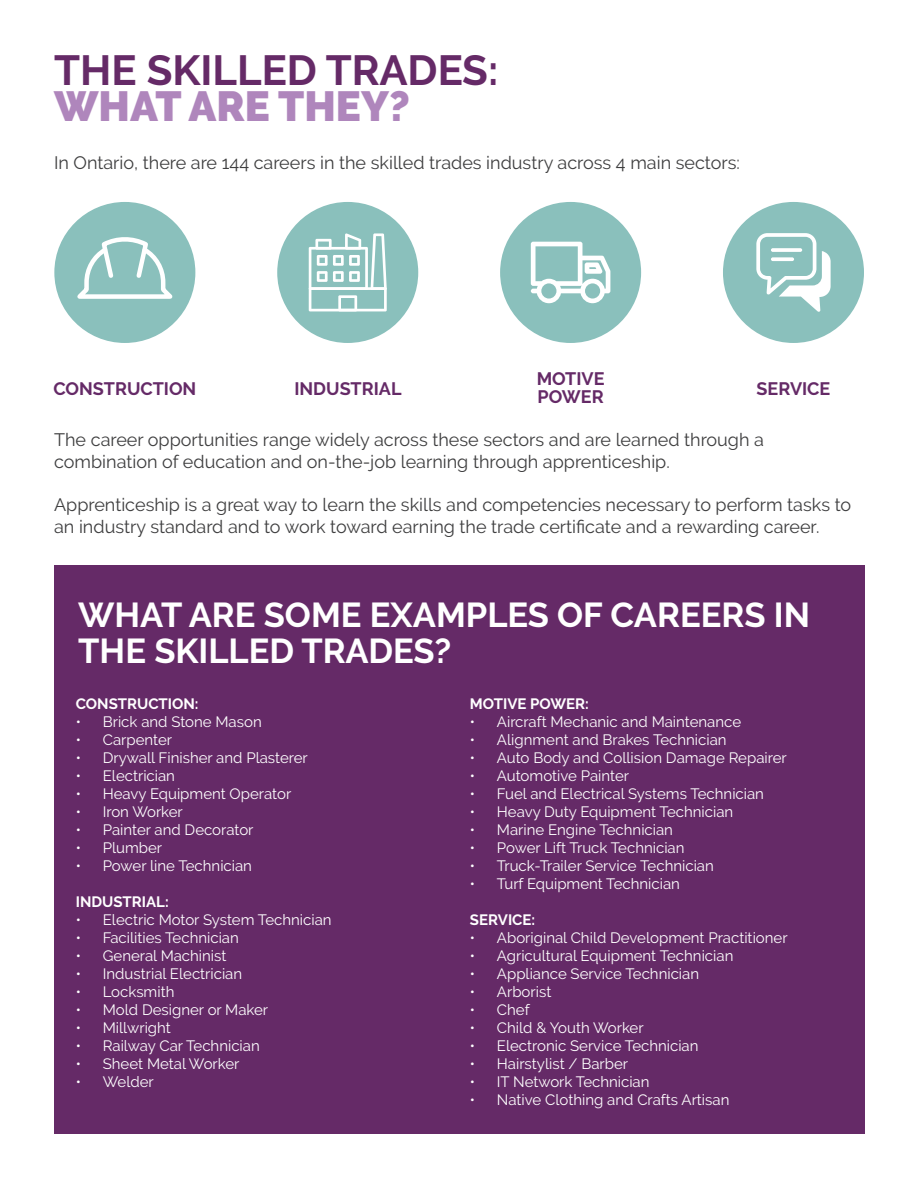
<style>
.page{position:relative;width:918px;height:1188px;background:#fff}
.page>*{position:absolute;margin:0;border:0;box-sizing:border-box;transform-origin:0 0}
.t1{font:700 42px "Raleway";color:#652a67}
.t2{font:900 42px "Raleway";color:#af86bc}
.t3{font:700 34.5px/36px "Raleway";color:#fff}
.t4{font:18px/21.6px "Raleway";color:#3e3e3f}
.t5{font:700 18px/18px "Raleway";color:#652a67}
.t6{font:15px "Raleway";color:#fff}
.t7{font:700 15px "Raleway";color:#fff}
</style>
<div class="page">
<div style="left:54px;top:566px;width:810px;height:568px;background:#652a67"></div>
<div style="left:54px;top:202px;width:141px;height:141px;background:#8ac0bc;border-radius:50%"></div>
<svg style="left:77px;top:238px;width:96px;height:61px"></svg>
<div style="left:277px;top:202px;width:141px;height:141px;background:#8ac0bc;border-radius:50%"></div>
<svg style="left:309px;top:233px;width:78px;height:78px"></svg>
<div style="left:500px;top:202px;width:141px;height:141px;background:#8ac0bc;border-radius:50%"></div>
<svg style="left:531px;top:242px;width:79px;height:61px"></svg>
<div style="left:723px;top:202px;width:141px;height:141px;background:#8ac0bc;border-radius:50%"></div>
<svg style="left:756px;top:233px;width:75px;height:79px"></svg>
<h1 class="t1" style="left:54px;top:46px;width:446px">THE SKILLED TRADES:</h1>
<h1 class="t2" style="left:54px;top:82px;width:357px">WHAT ARE THEY?</h1>
<p class="t4" style="left:54px;top:151px;width:687px">In Ontario, there are 144 careers in the skilled trades industry across 4 main sectors:</p>
<p class="t5" style="left:53px;top:379px;width:144px">CONSTRUCTION</p>
<p class="t5" style="left:294px;top:379px;width:109px">INDUSTRIAL</p>
<p class="t5" style="left:537px;top:370px;width:69px">MOTIVE<br>POWER</p>
<p class="t5" style="left:756px;top:379px;width:75px">SERVICE</p>
<p class="t4" style="left:54px;top:429px;width:711px">The career opportunities range widely across these sectors and are learned through a combination of education and on-the-job learning through apprenticeship.</p>
<p class="t4" style="left:54px;top:494px;width:799px">Apprenticeship is a great way to learn the skills and competencies necessary to perform tasks to an industry standard and to work toward earning the trade certificate and a rewarding career.</p>
<h2 class="t3" style="left:78px;top:597px;width:733px">WHAT ARE SOME EXAMPLES OF CAREERS IN<br>THE SKILLED TRADES?</h2>
<p class="t7" style="left:76px;top:695px;width:124px">CONSTRUCTION:</p>
<p class="t6" style="left:76px;top:713px;width:187px">• Brick and Stone Mason</p>
<p class="t6" style="left:76px;top:731px;width:98px">• Carpenter</p>
<p class="t6" style="left:76px;top:749px;width:234px">• Drywall Finisher and Plasterer</p>
<p class="t6" style="left:76px;top:767px;width:101px">• Electrician</p>
<p class="t6" style="left:76px;top:785px;width:217px">• Heavy Equipment Operator</p>
<p class="t6" style="left:76px;top:803px;width:109px">• Iron Worker</p>
<p class="t6" style="left:76px;top:821px;width:179px">• Painter and Decorator</p>
<p class="t6" style="left:76px;top:839px;width:88px">• Plumber</p>
<p class="t6" style="left:76px;top:857px;width:178px">• Power line Technician</p>
<p class="t7" style="left:76px;top:893px;width:94px">INDUSTRIAL:</p>
<p class="t6" style="left:76px;top:911px;width:257px">• Electric Motor System Technician</p>
<p class="t6" style="left:76px;top:929px;width:165px">• Facilities Technician</p>
<p class="t6" style="left:76px;top:947px;width:152px">• General Machinist</p>
<p class="t6" style="left:76px;top:965px;width:168px">• Industrial Electrician</p>
<p class="t6" style="left:76px;top:983px;width:100px">• Locksmith</p>
<p class="t6" style="left:76px;top:1001px;width:194px">• Mold Designer or Maker</p>
<p class="t6" style="left:76px;top:1019px;width:97px">• Millwright</p>
<p class="t6" style="left:76px;top:1037px;width:186px">• Railway Car Technician</p>
<p class="t6" style="left:76px;top:1055px;width:165px">• Sheet Metal Worker</p>
<p class="t6" style="left:76px;top:1073px;width:80px">• Welder</p>
<p class="t7" style="left:470px;top:695px;width:120px">MOTIVE POWER:</p>
<p class="t6" style="left:470px;top:713px;width:273px">• Aircraft Mechanic and Maintenance</p>
<p class="t6" style="left:470px;top:731px;width:258px">• Alignment and Brakes Technician</p>
<p class="t6" style="left:470px;top:749px;width:318px">• Auto Body and Collision Damage Repairer</p>
<p class="t6" style="left:470px;top:767px;width:161px">• Automotive Painter</p>
<p class="t6" style="left:470px;top:785px;width:296px">• Fuel and Electrical Systems Technician</p>
<p class="t6" style="left:470px;top:803px;width:265px">• Heavy Duty Equipment Technician</p>
<p class="t6" style="left:470px;top:821px;width:205px">• Marine Engine Technician</p>
<p class="t6" style="left:470px;top:839px;width:216px">• Power Lift Truck Technician</p>
<p class="t6" style="left:470px;top:857px;width:245px">• Truck-Trailer Service Technician</p>
<p class="t6" style="left:470px;top:875px;width:211px">• Turf Equipment Technician</p>
<p class="t7" style="left:470px;top:911px;width:67px">SERVICE:</p>
<p class="t6" style="left:470px;top:929px;width:319px">• Aboriginal Child Development Practitioner</p>
<p class="t6" style="left:470px;top:947px;width:265px">• Agricultural Equipment Technician</p>
<p class="t6" style="left:470px;top:965px;width:231px">• Appliance Service Technician</p>
<p class="t6" style="left:470px;top:983px;width:83px">• Arborist</p>
<p class="t6" style="left:470px;top:1001px;width:61px">• Chef</p>
<p class="t6" style="left:470px;top:1019px;width:175px">• Child &amp; Youth Worker</p>
<p class="t6" style="left:470px;top:1037px;width:230px">• Electronic Service Technician</p>
<p class="t6" style="left:470px;top:1055px;width:160px">• Hairstylist / Barber</p>
<p class="t6" style="left:470px;top:1073px;width:181px">• IT Network Technician</p>
<p class="t6" style="left:470px;top:1091px;width:261px">• Native Clothing and Crafts Artisan</p>
</div>
